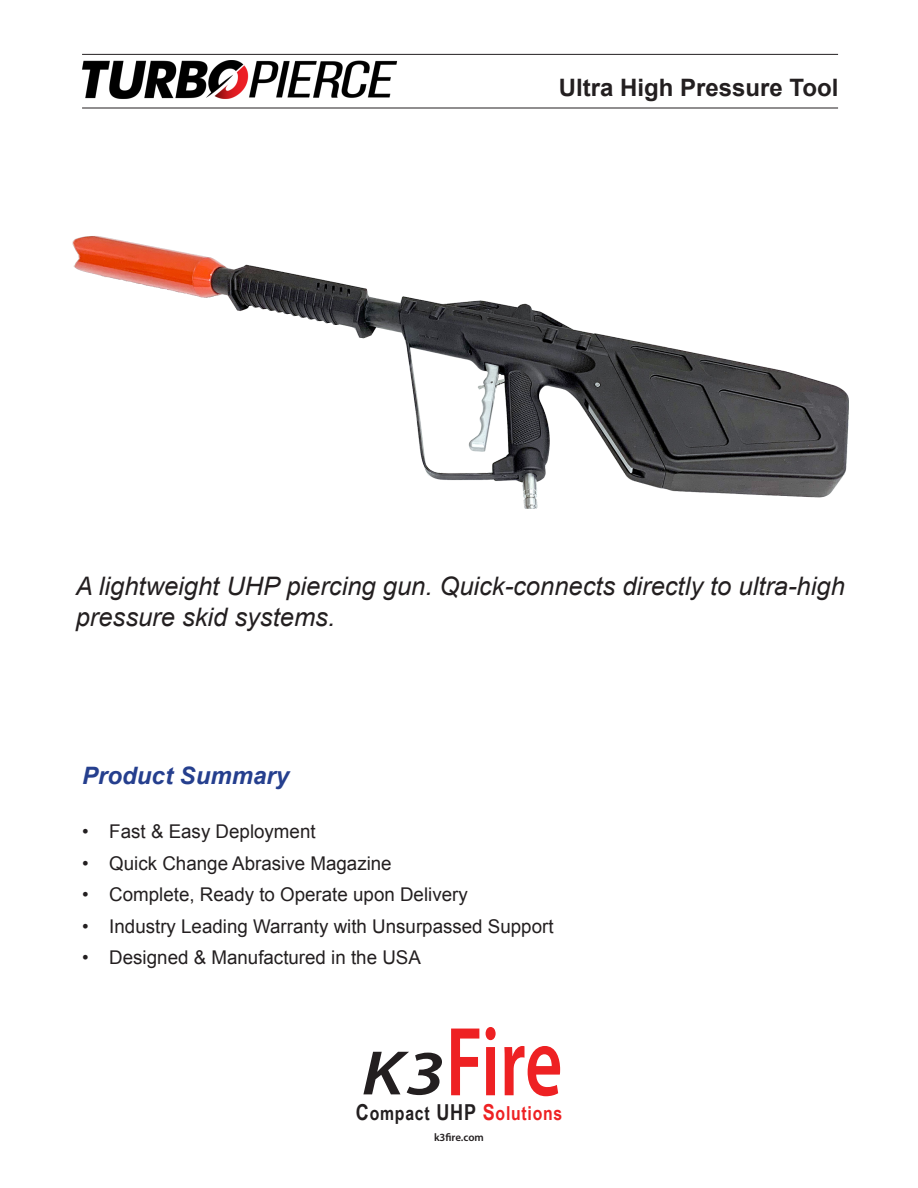
<style>
.page{position:relative;width:918px;height:1188px;background:#fff}
.page>*{position:absolute;margin:0;border:0;box-sizing:border-box;transform-origin:0 0}
.t1{font:600 99px "Myriad Pro";color:#ee2123;scale:.73 1}
.t2{font:italic 25.5px/30.6px "Arial";color:#231f20}
.t3{font:700 24px "Arial";color:#231f20}
.t4{font:italic 700 24px "Arial";color:#253f8e}
.t5{font:700 19.2px "Arial Narrow";letter-spacing:.04em;color:#ee2123}
.t6{font:18.9px "Arial";color:#231f20}
.t7{font:600 10.95px "Myriad Pro";color:#231f20}
.s1{font-style:italic;font-size:63.3px;color:#231f20}
.s2{font-size:22.05px;color:#231f20}
.s3{color:#231f20}
.s4{font-size:22.05px}
</style>
<div class="page">
<img style="left:72px;top:236px;width:777px;height:272px">
<img style="left:82px;top:60px;width:316px;height:39px">
<hr style="left:82px;top:108px;width:756px;height:1px;background:#231f20">
<hr style="left:82px;top:54px;width:756px;height:1px;background:#231f20">
<p class="t3" style="left:559px;top:72px;width:281px">Ultra High Pressure Tool</p>
<p class="t2" style="left:76px;top:571px;width:771px">A lightweight UHP piercing gun. Quick-connects directly to ultra-high pressure skid systems.</p>
<p class="t4" style="left:82px;top:760px;width:208px">Product Summary</p>
<p class="t6" style="left:82px;top:819px;width:235px">• Fast &amp; Easy Deployment</p>
<p class="t6" style="left:82px;top:851px;width:311px">• Quick Change Abrasive Magazine</p>
<p class="t6" style="left:82px;top:882px;width:387px">• Complete, Ready to Operate upon Delivery</p>
<p class="t6" style="left:82px;top:914px;width:473px">• Industry Leading Warranty with Unsurpassed Support</p>
<p class="t6" style="left:82px;top:945px;width:340px">• Designed &amp; Manufactured in the USA</p>
<p class="t1" style="left:362px;top:999px;width:277px"><span class="s1">K3</span>Fire</p>
<p class="t7" style="left:434px;top:1131px;width:51px">k3fire.com</p>
<p class="t5" style="left:356px;top:1099px;width:208px"><span class="s2">C</span><span class="s3">ompact</span> <span class="s2">UHP</span> <span class="s4">S</span>olutions</p>
</div>
